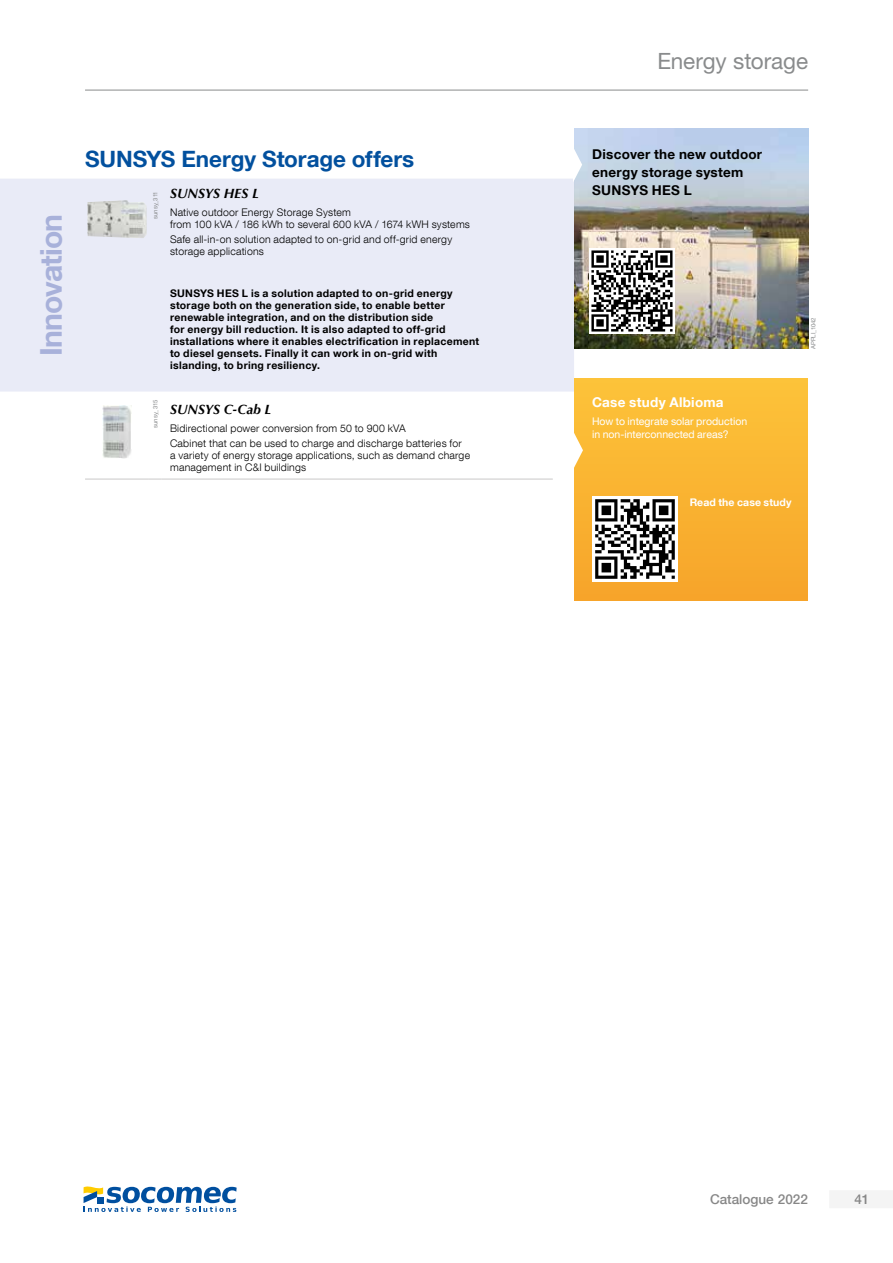
<style>
.page{position:relative;width:893px;height:1263px;background:#fff}
.page>*{position:absolute;margin:0;border:0;box-sizing:border-box;transform-origin:0 0}
.t1{font:700 30px "Helvetica Neue LT Com";letter-spacing:-.03em;color:#a8b1da}
.t2{font:700 22.5px "Helvetica Neue LT Com";letter-spacing:-.005em;color:#02509e}
.t3{font:22.5px "Helvetica Neue LTW1 G";letter-spacing:-.005em;color:#898b8c}
.t4{font:700 13.5px/18px "Helvetica Neue LT Com";letter-spacing:.02em;color:#000}
.t5{font:italic 700 13.5px "Optima LT Std";letter-spacing:-.005em;color:#000}
.t6{font:700 13.5px "Helvetica Neue LT Com";letter-spacing:.02em;color:#fff}
.t7{font:500 13.5px "Helvetica Neue LT Com";color:#878787}
.t8{font:300 10.5px/12px "Helvetica Neue LT Com";letter-spacing:.02em;color:#000}
.t9{font:700 10.5px/12px "Helvetica Neue LT Com";letter-spacing:.03em;color:#000}
.t10{font:10.5px/13.5px "Helvetica Neue LT Com";color:#fff}
.t11{font:700 10.5px "Helvetica Neue LT Com";letter-spacing:.01em;color:#fff}
.t12{font:6px "Helvetica Neue LT Com";letter-spacing:-.015em;color:#898b8c}
</style>
<div class="page">
<div style="left:829px;top:1190px;width:64px;height:18px;background:#f4f4f4"></div>
<svg style="left:84px;top:1186px;width:153px;height:26px"></svg>
<hr style="left:85px;top:90px;width:723px;height:1px;background:#898b8c">
<div style="left:0;top:179px;width:574px;height:213px;background:#e9ebf7"></div>
<hr style="left:85px;top:479px;width:64px;height:1px;background:#c9c8c8">
<svg style="left:149px;top:479px;width:13px;height:1px"></svg>
<hr style="left:162px;top:479px;width:327px;height:1px;background:#c9c8c8">
<hr style="left:489px;top:479px;width:64px;height:1px;background:#c9c8c8">
<img style="left:87px;top:200px;width:59px;height:38px">
<img style="left:102px;top:406px;width:30px;height:52px">
<div style="left:574px;top:378px;width:234px;height:222px;background:linear-gradient(to bottom,#fdc43a,#f7a52b)"></div>
<svg style="left:574px;top:432px;width:9px;height:36px"></svg>
<img style="left:592px;top:497px;width:85px;height:85px">
<img style="left:574px;top:129px;width:234px;height:220px">
<svg style="left:573px;top:147px;width:9px;height:36px"></svg>
<img style="left:590px;top:249px;width:85px;height:85px">
<h1 class="t1" style="left:32px;top:356px;width:143px;rotate:-90deg">Innovation</h1>
<h2 class="t2" style="left:85px;top:144px;width:331px">SUNSYS Energy Storage offers</h2>
<p class="t12" style="left:152px;top:219px;width:29px;rotate:-90deg">sunsy_311</p>
<p class="t5" style="left:170px;top:185px;width:90px">SUNSYS HES L</p>
<p class="t8" style="left:170px;top:206px;width:301px">Native outdoor Energy Storage System<br>from 100 kVA / 186 kWh to several 600 kVA / 1674 kWH systems</p>
<p class="t8" style="left:170px;top:233px;width:284px">Safe all-in-on solution adapted to on-grid and off-grid energy storage applications</p>
<p class="t9" style="left:170px;top:287px;width:311px">SUNSYS HES L is a solution adapted to on-grid energy storage both on the generation side, to enable better renewable integration, and on the distribution side<br>for energy bill reduction. It is also adapted to off-grid installations where it enables electrification in replacement to diesel gensets. Finally it can work in on-grid with islanding, to bring resiliency.</p>
<p class="t12" style="left:152px;top:428px;width:29px;rotate:-90deg">sunsy_315</p>
<p class="t5" style="left:170px;top:401px;width:103px">SUNSYS C-Cab L</p>
<p class="t8" style="left:170px;top:421px;width:293px;line-height:14.1px">Bidirectional power conversion from 50 to 900 kVA<br>Cabinet that can be used to charge and discharge batteries for</p>
<p class="t8" style="left:170px;top:449px;width:302px">a variety of energy storage applications, such as demand charge management in C&amp;I buildings</p>
<h2 class="t3" style="left:657px;top:47px;width:152px">Energy storage</h2>
<p class="t4" style="left:592px;top:145px;width:171px">Discover the new outdoor energy storage system<br>SUNSYS HES L</p>
<p class="t6" style="left:592px;top:393px;width:133px">Case study Albioma</p>
<p class="t10" style="left:592px;top:414px;width:157px">How to integrate solar production in non-interconnected areas?</p>
<p class="t12" style="left:810px;top:349px;width:33px;rotate:-90deg">APPLI_1042</p>
<p class="t11" style="left:690px;top:495px;width:103px">Read the case study</p>
<p class="t7" style="left:710px;top:1191px;width:99px">Catalogue 2022</p>
<p class="t7" style="left:854px;top:1191px;width:17px">41</p>
</div>
